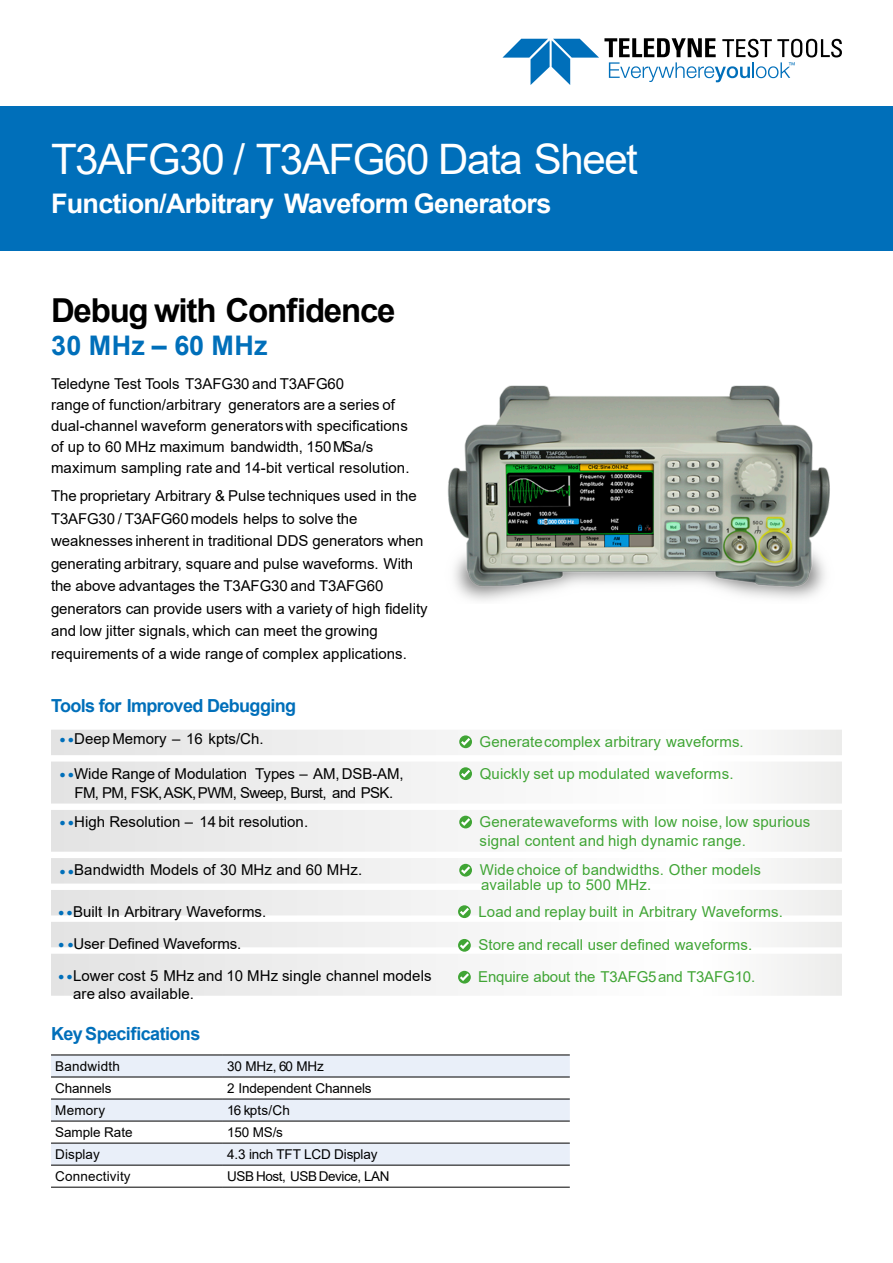
<style>
.page{position:relative;width:893px;height:1263px;background:#fff}
.page>*{position:absolute;margin:0;border:0;box-sizing:border-box;transform-origin:0 0}
.t1{font:42px "Arial";letter-spacing:-.035em;color:#fff}
.t2{font:700 33px "Arial";letter-spacing:-.035em;color:#000}
.t3{font:700 27px "Arial";letter-spacing:-.025em;color:#fff}
.t4{font:700 27px "Arial";letter-spacing:.015em;color:#006fba}
.t5{font:700 18px "Arial";letter-spacing:-.035em;color:#006fba}
.t6{font:15px/22.5px "Arial";color:#000}
.t7{font:15px/18.8px "Arial";letter-spacing:.01em;color:#40a535}
.t8{font:15px "Arial";letter-spacing:-.01em;color:#40a535}
.t9{font:13.5px "Arial";letter-spacing:-.01em;color:#000}
.t10{font:13.5px "Arial";letter-spacing:.015em;color:#000}
.t11{font:13.5px "Arial";letter-spacing:-.03em;color:#000}
.s1{font-size:10.5px;color:#006fba}
</style>
<div class="page">
<div style="left:0;top:106px;width:893px;height:145px;background:#006fba"></div>
<svg style="left:502px;top:38px;width:340px;height:47px"></svg>
<svg style="left:51px;top:730px;width:791px;height:266px"></svg>
<svg style="left:459px;top:735px;width:13px;height:13px"></svg>
<svg style="left:461px;top:738px;width:9px;height:8px"></svg>
<svg style="left:459px;top:767px;width:13px;height:13px"></svg>
<svg style="left:461px;top:770px;width:9px;height:7px"></svg>
<svg style="left:459px;top:816px;width:13px;height:12px"></svg>
<svg style="left:461px;top:818px;width:9px;height:8px"></svg>
<svg style="left:459px;top:864px;width:13px;height:12px"></svg>
<svg style="left:461px;top:866px;width:9px;height:8px"></svg>
<svg style="left:458px;top:905px;width:13px;height:13px"></svg>
<svg style="left:460px;top:908px;width:9px;height:7px"></svg>
<svg style="left:458px;top:939px;width:13px;height:13px"></svg>
<svg style="left:460px;top:941px;width:9px;height:8px"></svg>
<svg style="left:458px;top:971px;width:13px;height:12px"></svg>
<svg style="left:460px;top:973px;width:9px;height:8px"></svg>
<div style="left:51px;top:1056px;width:519px;height:21px;background:#e9eff9"></div>
<svg style="left:51px;top:1098px;width:519px;height:89px;fill:#e9eff9"></svg>
<hr style="left:51px;top:1077px;width:172px;height:1px;background:#000">
<hr style="left:223px;top:1077px;width:347px;height:1px;background:#000">
<hr style="left:51px;top:1099px;width:172px;height:1px;background:#000">
<hr style="left:223px;top:1099px;width:347px;height:1px;background:#000">
<hr style="left:51px;top:1121px;width:172px;height:1px;background:#000">
<hr style="left:223px;top:1121px;width:347px;height:1px;background:#000">
<hr style="left:51px;top:1143px;width:172px;height:1px;background:#000">
<hr style="left:223px;top:1143px;width:347px;height:1px;background:#000">
<hr style="left:51px;top:1165px;width:172px;height:1px;background:#000">
<hr style="left:223px;top:1165px;width:347px;height:1px;background:#000">
<hr style="left:51px;top:1055px;width:172px;height:1px;background:#000">
<hr style="left:223px;top:1055px;width:347px;height:1px;background:#000">
<hr style="left:51px;top:1187px;width:172px;height:1px;background:#000">
<hr style="left:223px;top:1187px;width:347px;height:1px;background:#000">
<img style="left:447px;top:385px;width:383px;height:216px">
<h1 class="t1" style="left:51px;top:143px;width:588px">T3AFG30 / T3AFG60 Data Sheet</h1>
<h3 class="t3" style="left:51px;top:193px;width:502px">Function/Arbitrary Waveform Generators</h3>
<h2 class="t2" style="left:51px;top:298px;width:346px">Debug with Confidence</h2>
<h3 class="t4" style="left:51px;top:335px;width:218px">30 MHz – 60 MHz</h3>
<p class="t6" style="left:51px;top:374px;width:360px;line-height:21px">Teledyne Test Tools T3AFG30 and T3AFG60<br>range of function/arbitrary generators are a series of dual-channel waveform generatorswith specifications of up to 60 MHz maximum bandwidth, 150MSa/s maximum sampling rate and 14-bit vertical resolution.</p>
<p class="t6" style="left:51px;top:486px;width:378px">The proprietary Arbitrary &amp; Pulse techniques used in the T3AFG30 / T3AFG60models helps to solve the weaknesses inherent in traditional DDS generators when generating arbitrary, square and pulse waveforms. With the above advantages the T3AFG30 and T3AFG60 generators can provide users with a variety of high fidelity and low jitter signals, which can meet the growing requirements of a wide rangeof complex applications.</p>
<p class="t5" style="left:51px;top:699px;width:247px">Tools for Improved Debugging</p>
<p class="t6" style="left:60px;top:729px;width:206px"><span class="s1">● ●</span>Deep Memory – 16 kpts/Ch.</p>
<p class="t7" style="left:480px;top:733px;width:266px">Generatecomplex arbitrary waveforms.</p>
<p class="t6" style="left:60px;top:765px;width:346px;line-height:18.8px;text-align:center"><span class="s1">● ●</span>Wide Range of Modulation Types – AM,DSB-AM,<br>FM, PM, FSK,ASK,PWM, Sweep, Burst, and PSK.</p>
<p class="t7" style="left:480px;top:765px;width:255px">Quickly set up modulated waveforms.</p>
<p class="t6" style="left:60px;top:812px;width:250px"><span class="s1">● ●</span>High Resolution – 14 bit resolution.</p>
<p class="t7" style="left:480px;top:814px;width:332px">Generatewaveforms with low noise, low spurious signal content and high dynamic range.</p>
<p class="t6" style="left:60px;top:860px;width:304px"><span class="s1">● ●</span>Bandwidth Models of 30 MHz and 60 MHz.</p>
<p class="t7" style="left:480px;top:864px;width:283px;line-height:15px">Widechoice of bandwidths. Other models available up to 500 MHz.</p>
<p class="t6" style="left:58px;top:902px;width:209px"><span class="s1">● ●</span>Built In Arbitrary Waveforms.</p>
<p class="t7" style="left:478px;top:903px;width:306px">Load and replay built in Arbitrary Waveforms.</p>
<p class="t6" style="left:58px;top:933px;width:184px"><span class="s1">● ●</span>User Defined Waveforms.</p>
<p class="t7" style="left:478px;top:937px;width:275px">Store and recall user defined waveforms.</p>
<p class="t6" style="left:73px;top:967px;width:360px;line-height:18.8px;text-indent:-15px"><span class="s1">● ●</span>Lower cost 5 MHz and 10 MHz single channel models are also available.</p>
<p class="t8" style="left:478px;top:971px;width:279px">Enquire about the T3AFG5and T3AFG10.</p>
<p class="t5" style="left:51px;top:1027px;width:151px">Key Specifications</p>
<p class="t10" style="left:55px;top:1061px;width:66px">Bandwidth</p>
<p class="t9" style="left:227px;top:1061px;width:98px">30 MHz, 60 MHz</p>
<p class="t9" style="left:55px;top:1083px;width:58px">Channels</p>
<p class="t9" style="left:227px;top:1083px;width:146px">2 Independent Channels</p>
<p class="t9" style="left:55px;top:1105px;width:51px">Memory</p>
<p class="t9" style="left:227px;top:1105px;width:64px">16 kpts/Ch</p>
<p class="t9" style="left:55px;top:1127px;width:79px">Sample Rate</p>
<p class="t9" style="left:227px;top:1127px;width:57px">150 MS/s</p>
<p class="t9" style="left:55px;top:1149px;width:46px">Display</p>
<p class="t9" style="left:227px;top:1149px;width:152px">4.3 inch TFT LCD Display</p>
<p class="t10" style="left:55px;top:1171px;width:77px">Connectivity</p>
<p class="t11" style="left:227px;top:1171px;width:164px">USB Host, USB Device, LAN</p>
</div>
